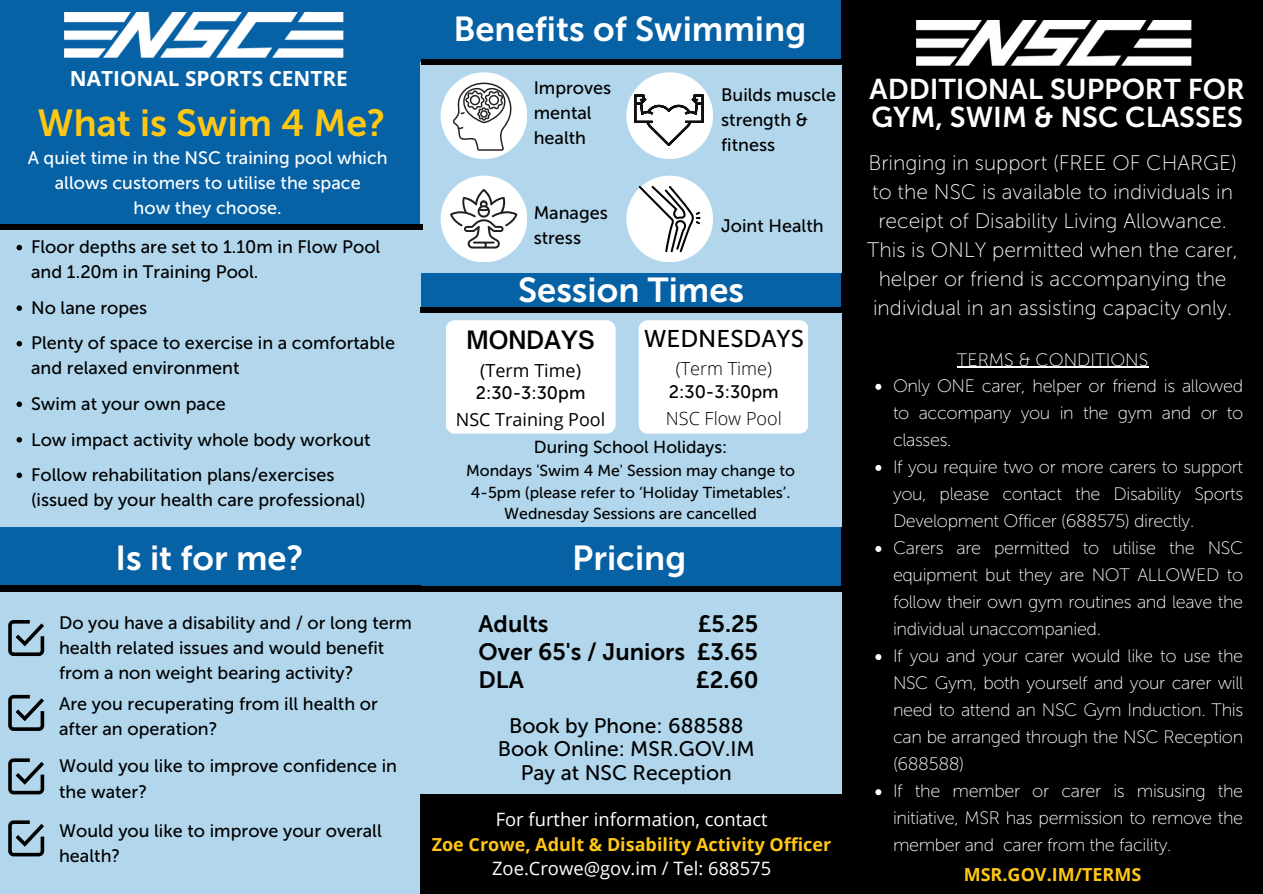
<style>
.page{position:relative;width:1263px;height:894px;background:#fff}
.page>*{position:absolute;margin:0;border:0;box-sizing:border-box;transform-origin:0 0}
.t1{font:37.5px "Museo Sans 700";color:#ffc715}
.t2{font:34.5px "Museo Sans 700";color:#fff}
.t3{font:28.5px/28.2px "Museo Sans 700";color:#fff}
.t4{font:24.15px "Museo Sans 500";color:#000}
.t5{font:600 24.15px "Open Sauce One";color:#000}
.t6{font:23.55px/28.2px "Museo Sans 700";color:#000;text-align:justify}
.t7{font:21px/29px "Museo Sans 100";color:#fff;text-align:center}
.t8{font:21px/23.7px "Museo Sans 500";color:#000;text-align:center}
.t9{font:700 20.85px "Open Sans";color:#fff}
.t10{font:18.3px "Open Sans";color:#fff}
.t11{font:18px/25px "Museo Sans 500";color:#000}
.t12{font:18px/27px "Museo Sans 100";letter-spacing:-.02em;color:#fff}
.t13{font:18px/25px "Museo Sans 500";color:#fff;text-align:center}
.t14{font:700 18px "Open Sans";color:#ffc715}
.t15{font:18px "Open Sans";color:#000}
.t16{font:300 18px "Open Sans";color:#000}
.t17{font:17.4px "Museo Sans 500";color:#000}
.t18{font:15.9px/21.3px "Museo Sans 500";color:#000;text-align:center}
</style>
<div class="page">
<div style="left:0;top:0;width:1263px;height:893px;background:#0662a5"></div>
<div style="left:842px;top:0;width:421px;height:893px;background:#000"></div>
<img style="left:917px;top:21px;width:274px;height:45px">
<hr style="left:957px;top:366px;width:191px;height:1px;background:#fff">
<svg style="left:875px;top:383px;width:6px;height:6px"></svg>
<svg style="left:875px;top:464px;width:6px;height:6px"></svg>
<svg style="left:875px;top:546px;width:6px;height:5px"></svg>
<svg style="left:875px;top:654px;width:6px;height:5px"></svg>
<svg style="left:875px;top:789px;width:6px;height:5px"></svg>
<div style="left:421px;top:62px;width:420px;height:210px;background:#b2d7ed"></div>
<img style="left:65px;top:13px;width:279px;height:45px">
<div style="left:0;top:229px;width:421px;height:297px;background:#b2d7ed"></div>
<div style="left:418px;top:309px;width:423px;height:217px;background:#b2d7ed"></div>
<div style="left:0;top:588px;width:841px;height:305px;background:#b2d7ed"></div>
<svg style="left:17px;top:245px;width:5px;height:5px"></svg>
<svg style="left:17px;top:305px;width:5px;height:6px"></svg>
<svg style="left:17px;top:341px;width:5px;height:5px"></svg>
<svg style="left:17px;top:401px;width:5px;height:6px"></svg>
<svg style="left:17px;top:437px;width:5px;height:5px"></svg>
<svg style="left:17px;top:472px;width:5px;height:6px"></svg>
<div style="left:421px;top:793px;width:423px;height:100px;background:#000"></div>
<div style="left:420px;top:585px;width:422px;height:6px;background:#000"></div>
<div style="left:421px;top:307px;width:426px;height:6px;background:#000"></div>
<div style="left:421px;top:59px;width:423px;height:6px;background:#000"></div>
<div style="left:0;top:224px;width:422px;height:5px;background:#000"></div>
<div style="left:0;top:585px;width:421px;height:6px;background:#000"></div>
<div style="left:441px;top:72px;width:86px;height:87px;background:#fff;border-radius:50%"></div>
<div style="left:441px;top:175px;width:86px;height:87px;background:#fff;border-radius:50%"></div>
<div style="left:626px;top:72px;width:87px;height:87px;background:#fff;border-radius:50%"></div>
<div style="left:626px;top:175px;width:87px;height:87px;background:#fff;border-radius:50%"></div>
<svg style="left:639px;top:186px;width:61px;height:66px"></svg>
<svg style="left:453px;top:82px;width:59px;height:69px"></svg>
<svg style="left:634px;top:94px;width:70px;height:52px"></svg>
<svg style="left:450px;top:189px;width:67px;height:59px"></svg>
<svg style="left:8px;top:620px;width:36px;height:35px"></svg>
<svg style="left:8px;top:694px;width:36px;height:36px"></svg>
<svg style="left:8px;top:758px;width:36px;height:36px"></svg>
<svg style="left:8px;top:820px;width:36px;height:36px"></svg>
<div style="left:446px;top:320px;width:169px;height:113px;background:#fff;border-radius:9px"></div>
<div style="left:639px;top:320px;width:169px;height:113px;background:#fff;border-radius:9px"></div>
<p class="t9" style="left:70px;top:64px;width:280px">NATIONAL SPORTS CENTRE</p>
<h1 class="t1" style="left:38px;top:101px;width:349px">What is Swim 4 Me?</h1>
<p class="t13" style="left:28px;top:145px;width:362px">A quiet time in the NSC training pool which allows customers to utilise the space<br>how they choose.</p>
<p class="t11" style="left:31px;top:235px;width:351px">Floor depths are set to 1.10m in Flow Pool and 1.20m in Training Pool.</p>
<p class="t11" style="left:31px;top:290px;width:365px;line-height:35.5px">No lane ropes<br>Plenty of space to exercise in a comfortable</p>
<p class="t11" style="left:31px;top:350px;width:341px;line-height:35.5px">and relaxed environment<br>Swim at your own pace<br>Low impact activity whole body workout<br>Follow rehabilitation plans/exercises</p>
<p class="t11" style="left:31px;top:487px;width:336px">(issued by your health care professional)</p>
<h2 class="t2" style="left:115px;top:537px;width:190px">Is it for me?</h2>
<p class="t11" style="left:59px;top:609px;width:354px">Do you have a disability and / or long term health related issues and would benefit from a non weight bearing activity?</p>
<p class="t11" style="left:59px;top:691px;width:320px">Are you recuperating from ill health or after an operation?</p>
<p class="t11" style="left:59px;top:753px;width:340px">Would you like to improve confidence in the water?</p>
<p class="t11" style="left:59px;top:818px;width:324px">Would you like to improve your overall health?</p>
<h2 class="t2" style="left:453px;top:8px;width:354px">Benefits of Swimming</h2>
<p class="t11" style="left:534px;top:75px;width:79px">Improves mental health</p>
<p class="t11" style="left:534px;top:200px;width:76px">Manages stress</p>
<p class="t11" style="left:721px;top:82px;width:116px">Builds muscle strength &amp; fitness</p>
<p class="t11" style="left:721px;top:214px;width:104px">Joint Health</p>
<h2 class="t2" style="left:518px;top:269px;width:227px">Session Times</h2>
<h3 class="t4" style="left:644px;top:324px;width:162px">WEDNESDAYS</h3>
<p class="t16" style="left:676px;top:356px;width:98px">(Term Time)</p>
<p class="t11" style="left:669px;top:379px;width:111px">2:30-3:30pm</p>
<p class="t16" style="left:666px;top:405px;width:117px">NSC Flow Pool</p>
<h3 class="t5" style="left:467px;top:324px;width:130px">MONDAYS</h3>
<p class="t15" style="left:480px;top:357px;width:102px">(Term Time)</p>
<p class="t11" style="left:476px;top:380px;width:111px">2:30-3:30pm</p>
<p class="t15" style="left:456px;top:407px;width:151px">NSC Training Pool</p>
<p class="t17" style="left:534px;top:436px;width:195px">During School Holidays:</p>
<p class="t18" style="left:466px;top:460px;width:330px">Mondays 'Swim 4 Me' Session may change to<br>4-5pm (please refer to ‘Holiday Timetables’.<br>Wednesday Sessions are cancelled</p>
<h2 class="t2" style="left:572px;top:537px;width:115px">Pricing</h2>
<h3 class="t6" style="left:479px;top:609px;width:281px;text-indent:219px">£5.25<br>Over 65's / Juniors £3.65<br>DLA</h3>
<h3 class="t6" style="left:479px;top:609px;width:72px">Adults</h3>
<h3 class="t6" style="left:696px;top:666px;width:64px">£2.60</h3>
<p class="t8" style="left:498px;top:713px;width:258px">Book by Phone: 688588<br>Book Online: MSR.GOV.IM<br>Pay at NSC Reception</p>
<p class="t10" style="left:496px;top:806px;width:274px">For further information, contact</p>
<p class="t14" style="left:432px;top:831px;width:401px">Zoe Crowe, Adult &amp; Disability Activity Officer</p>
<p class="t10" style="left:492px;top:855px;width:281px">Zoe.Crowe@gov.im / Tel: 688575</p>
<h3 class="t3" style="left:870px;top:75px;width:377px">ADDITIONAL SUPPORT FOR<br>GYM, SWIM &amp; NSC CLASSES</h3>
<p class="t7" style="left:867px;top:148px;width:372px">Bringing in support (FREE OF CHARGE) to the NSC is available to individuals in receipt of Disability Living Allowance.<br>This is ONLY permitted when the carer, helper or friend is accompanying the individual in an assisting capacity only.</p>
<p class="t12" style="left:893px;top:346px;width:352px;text-indent:64px">TERMS &amp; CONDITIONS<br>Only ONE carer, helper or friend is allowed to accompany you in the gym and or to classes.<br>If you require two or more carers to support you, please contact the Disability Sports Development Officer (688575) directly.<br>Carers are permitted to utilise the NSC equipment but they are NOT ALLOWED to follow their own gym routines and leave the individual unaccompanied.<br>If you and your carer would like to use the NSC Gym, both yourself and your carer will need to attend an NSC Gym Induction. This can be arranged through the NSC Reception (688588)<br>If the member or carer is misusing the initiative, MSR has permission to remove the member and carer from the facility.</p>
<p class="t14" style="left:964px;top:861px;width:179px">MSR.GOV.IM/TERMS</p>
</div>
